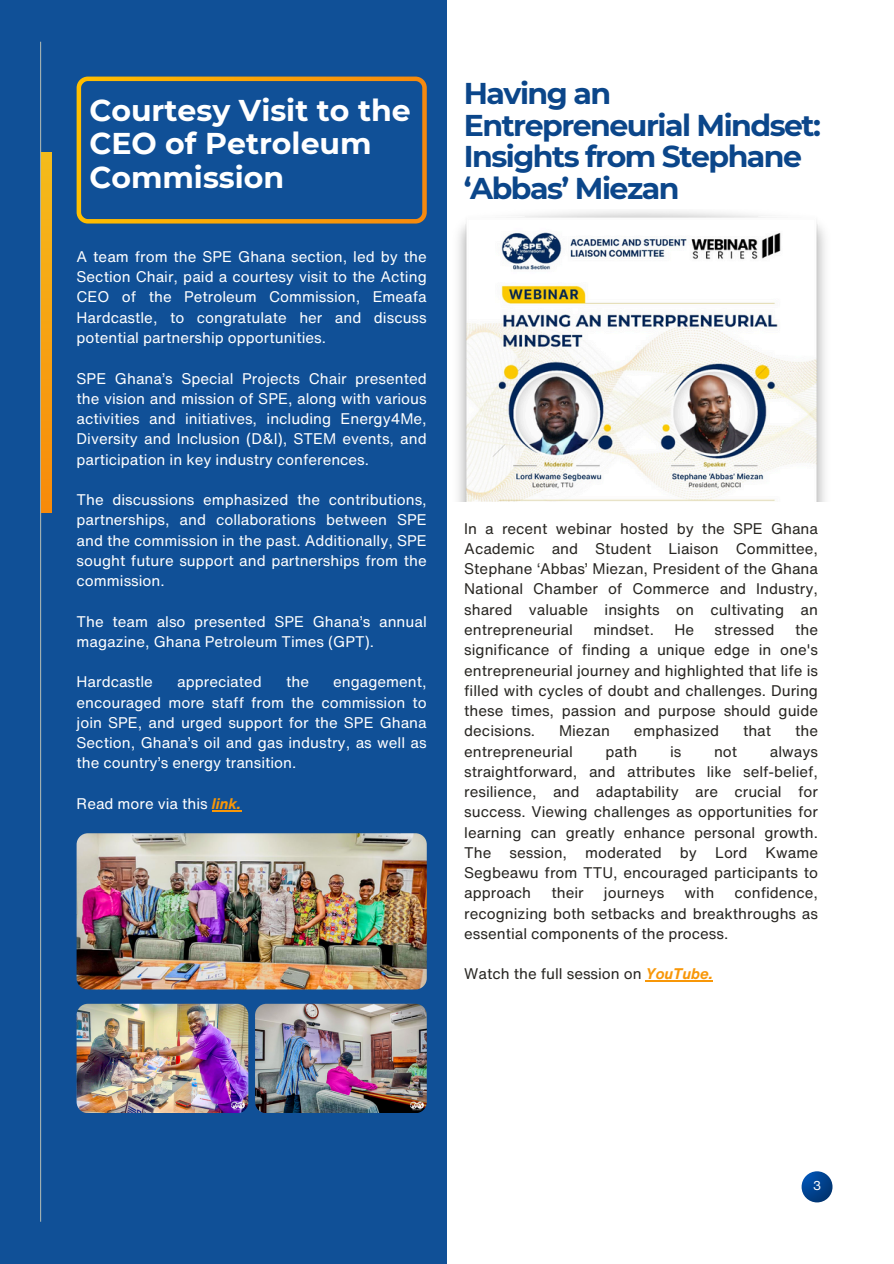
<style>
.page{position:relative;width:894px;height:1264px;background:#fff}
.page>*{position:absolute;margin:0;border:0;box-sizing:border-box;transform-origin:0 0}
.t1{font:700 30px/31.5px "Montserrat";letter-spacing:-.05em;color:#0b468a}
.t2{font:700 30px/33.8px "Montserrat";color:#fff}
.t3{font:15px/20.2px "Helvetica Now Text";color:#fff;text-align:justify}
.t4{font:15px/20.2px "Helvetica Now Text";color:#272521;text-align:justify}
.t5{font:12.45px "Helvetica Now Text";color:#fff}
.s1{font-weight:700;font-style:italic;color:#f89708}
</style>
<div class="page">
<div style="left:0;top:0;width:446px;height:1263px;background:#105097"></div>
<svg style="left:77px;top:77px;width:349px;height:146px"></svg>
<hr style="left:40px;top:42px;width:1px;height:1179px;background:#a4b2b2">
<svg style="left:41px;top:153px;width:11px;height:359px"></svg>
<svg style="left:801px;top:1171px;width:31px;height:31px"></svg>
<img style="left:77px;top:833px;width:349px;height:156px;border-radius:11px">
<img style="left:446px;top:210px;width:379px;height:291px">
<img style="left:77px;top:1003px;width:171px;height:109px;border-radius:11px">
<img style="left:255px;top:1003px;width:171px;height:109px;border-radius:11px">
<svg style="left:212px;top:810px;width:29px;height:1px"></svg>
<hr style="left:645px;top:980px;width:67px;height:1px;background:#f89708">
<p class="t2" style="left:89px;top:93px;width:323px">Courtesy Visit to the<br>CEO of Petroleum<br>Commission</p>
<p class="t3" style="left:77px;top:246px;width:351px">A team from the SPE Ghana section, led by the Section Chair, paid a courtesy visit to the Acting CEO of the Petroleum Commission, Emeafa Hardcastle, to congratulate her and discuss potential partnership opportunities.</p>
<p class="t3" style="left:77px;top:368px;width:351px">SPE Ghana’s Special Projects Chair presented the vision and mission of SPE, along with various activities and initiatives, including Energy4Me, Diversity and Inclusion (D&amp;I), STEM events, and participation in key industry conferences.</p>
<p class="t3" style="left:77px;top:489px;width:351px">The discussions emphasized the contributions, partnerships, and collaborations between SPE and the commission in the past. Additionally, SPE sought future support and partnerships from the commission.</p>
<p class="t3" style="left:77px;top:611px;width:351px">The team also presented SPE Ghana’s annual magazine, Ghana Petroleum Times (GPT).</p>
<p class="t3" style="left:77px;top:671px;width:78px">Hardcastle</p>
<p class="t3" style="left:177px;top:671px;width:86px">appreciated</p>
<p class="t3" style="left:286px;top:671px;width:24px">the</p>
<p class="t3" style="left:77px;top:671px;width:351px;text-indent:256px">engagement, encouraged more staff from the commission to join SPE, and urged support for the SPE Ghana Section, Ghana’s oil and gas industry, as well as the country’s energy transition.</p>
<p class="t3" style="left:77px;top:793px;width:166px">Read more via this <span class="s1">link.</span></p>
<h1 class="t1" style="left:463px;top:78px;width:358px">Having an<br>Entrepreneurial Mindset:<br>Insights from Stephane ‘Abbas’ Miezan</h1>
<p class="t4" style="left:464px;top:518px;width:355px">In a recent webinar hosted by the SPE Ghana Academic and Student Liaison Committee, Stephane ‘Abbas’ Miezan, President of the Ghana National Chamber of Commerce and Industry, shared valuable insights on cultivating an entrepreneurial</p>
<p class="t4" style="left:464px;top:619px;width:355px;text-indent:331px">the significance of finding a unique edge in one's entrepreneurial journey and highlighted that life is filled with cycles of doubt and challenges. During these times, passion and purpose should guide decisions.</p>
<p class="t4" style="left:593px;top:619px;width:62px">mindset.</p>
<p class="t4" style="left:674px;top:619px;width:21px">He</p>
<p class="t4" style="left:714px;top:619px;width:61px">stressed</p>
<p class="t4" style="left:559px;top:720px;width:52px">Miezan</p>
<p class="t4" style="left:633px;top:720px;width:87px">emphasized</p>
<p class="t4" style="left:742px;top:720px;width:30px">that</p>
<p class="t4" style="left:794px;top:720px;width:24px">the</p>
<p class="t4" style="left:464px;top:740px;width:110px">entrepreneurial</p>
<p class="t4" style="left:605px;top:740px;width:33px">path</p>
<p class="t4" style="left:669px;top:740px;width:13px">is</p>
<p class="t4" style="left:713px;top:740px;width:25px">not</p>
<p class="t4" style="left:464px;top:740px;width:355px;text-indent:305px">always straightforward, and attributes like self-belief, resilience, and adaptability are crucial for success. Viewing challenges as opportunities for learning can greatly enhance personal growth.<br>The session, moderated by Lord Kwame Segbeawu from TTU, encouraged participants to approach</p>
<p class="t4" style="left:464px;top:882px;width:355px;text-indent:270px">confidence, recognizing both setbacks and breakthroughs as essential components of the process.</p>
<p class="t4" style="left:464px;top:963px;width:250px">Watch the full session on <span class="s1">YouTube.</span></p>
<p class="t4" style="left:551px;top:882px;width:34px">their</p>
<p class="t4" style="left:603px;top:882px;width:62px">journeys</p>
<p class="t4" style="left:684px;top:882px;width:31px">with</p>
<p class="t5" style="left:812px;top:1176px;width:9px">3</p>
</div>
